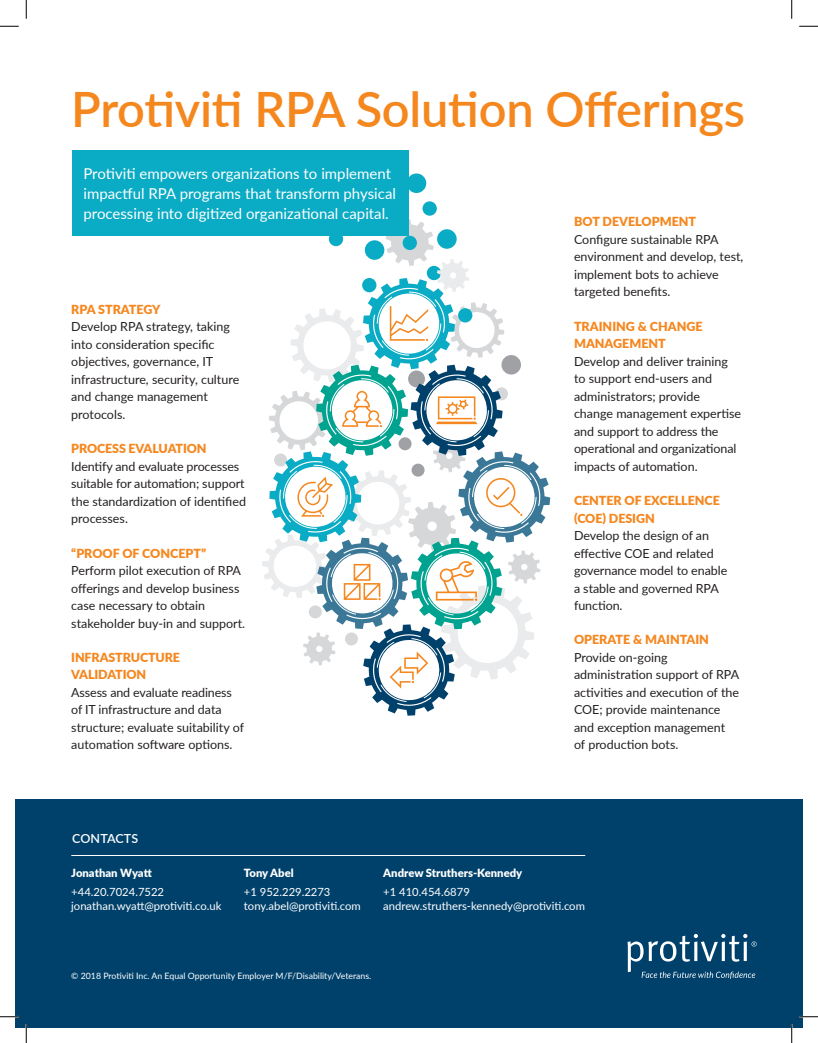
<style>
.page{position:relative;width:818px;height:1043px;background:#fff}
.page>*{position:absolute;margin:0;border:0;box-sizing:border-box;transform-origin:0 0}
.t1{font:600 48.75px "Lato";letter-spacing:-.005em;color:#f5871f}
.t2{font:15px/20px "Lato";color:#fff}
.t3{font:12.5px/17.5px "Lato";color:#231f20}
.t4{font:900 12.5px/17.5px "Lato";letter-spacing:-.005em;color:#f5871f}
.t5{font:600 12.5px "Lato";letter-spacing:.01em;color:#fff}
.t6{font:11.25px/13.5px "Lato";color:#fff}
.t7{font:900 11.25px "Lato";color:#fff}
.t8{font:8.75px "Lato";color:#fff}
</style>
<div class="page">
<div style="left:72px;top:150px;width:337px;height:86px;background:#0aabc4"></div>
<div style="left:15px;top:799px;width:787px;height:229px;background:#00416b"></div>
<svg style="left:627px;top:933px;width:129px;height:45px"></svg>
<hr style="left:71px;top:855px;width:514px;height:1px;background:#fff">
<div style="left:406px;top:173px;width:20px;height:20px;background:#0aabc4;border-radius:50%"></div>
<div style="left:422px;top:201px;width:15px;height:15px;background:#0aabc4;border-radius:50%"></div>
<svg style="left:262px;top:219px;width:288px;height:496px"></svg>
<svg style="left:0;top:25px;width:19px;height:2px"></svg>
<svg style="left:799px;top:25px;width:19px;height:2px"></svg>
<svg style="left:0;top:1015px;width:19px;height:2px"></svg>
<svg style="left:799px;top:1015px;width:19px;height:2px"></svg>
<svg style="left:25px;top:0;width:2px;height:19px"></svg>
<svg style="left:25px;top:1024px;width:2px;height:18px"></svg>
<svg style="left:791px;top:0;width:1px;height:19px"></svg>
<svg style="left:790px;top:1024px;width:2px;height:18px"></svg>
<h1 class="t1" style="left:71px;top:74px;width:675px">Protiviti RPA Solution Offerings</h1>
<p class="t2" style="left:83px;top:163px;width:314px">Protiviti empowers organizations to implement impactful RPA programs that transform physical processing into digitized organizational capital.</p>
<p class="t4" style="left:71px;top:300px;width:91px">RPA STRATEGY</p>
<p class="t3" style="left:71px;top:317px;width:169px">Develop RPA strategy, taking into consideration specific objectives, governance, IT infrastructure, security, culture and change management protocols.</p>
<p class="t4" style="left:71px;top:439px;width:137px">PROCESS EVALUATION</p>
<p class="t3" style="left:71px;top:457px;width:176px">Identify and evaluate processes suitable for automation; support the standardization of identified processes.</p>
<p class="t4" style="left:71px;top:543px;width:136px">“PROOF OF CONCEPT”</p>
<p class="t3" style="left:71px;top:561px;width:175px">Perform pilot execution of RPA offerings and develop business case necessary to obtain stakeholder buy-in and support.</p>
<p class="t4" style="left:71px;top:648px;width:110px">INFRASTRUCTURE<br>VALIDATION</p>
<p class="t3" style="left:71px;top:683px;width:174px">Assess and evaluate readiness of IT infrastructure and data structure; evaluate suitability of automation software options.</p>
<p class="t4" style="left:574px;top:212px;width:124px">BOT DEVELOPMENT</p>
<p class="t3" style="left:574px;top:230px;width:171px">Configure sustainable RPA environment and develop, test, implement bots to achieve targeted benefits.</p>
<p class="t4" style="left:574px;top:317px;width:130px">TRAINING &amp; CHANGE<br>MANAGEMENT</p>
<p class="t3" style="left:574px;top:352px;width:169px">Develop and deliver training to support end-users and administrators; provide change management expertise and support to address the operational and organizational impacts of automation.</p>
<p class="t4" style="left:574px;top:491px;width:147px">CENTER OF EXCELLENCE (COE) DESIGN</p>
<p class="t3" style="left:574px;top:526px;width:155px">Develop the design of an effective COE and related governance model to enable a stable and governed RPA function.</p>
<p class="t4" style="left:574px;top:630px;width:136px">OPERATE &amp; MAINTAIN</p>
<p class="t3" style="left:574px;top:648px;width:167px">Provide on-going administration support of RPA activities and execution of the<br>COE; provide maintenance and exception management of production bots.</p>
<p class="t5" style="left:72px;top:829px;width:68px">CONTACTS</p>
<p class="t7" style="left:71px;top:864px;width:82px">Jonathan Wyatt</p>
<p class="t6" style="left:71px;top:885px;width:152px">+44.20.7024.7522 jonathan.wyatt@protiviti.co.uk</p>
<p class="t7" style="left:244px;top:864px;width:51px">Tony Abel</p>
<p class="t6" style="left:244px;top:885px;width:118px">+1 952.229.2273 tony.abel@protiviti.com</p>
<p class="t7" style="left:383px;top:864px;width:140px">Andrew Struthers-Kennedy</p>
<p class="t6" style="left:383px;top:885px;width:203px">+1 410.454.6879 andrew.struthers-kennedy@protiviti.com</p>
<p class="t8" style="left:71px;top:969px;width:301px">© 2018 Protiviti Inc. An Equal Opportunity Employer M/F/Disability/Veterans.</p>
</div>
